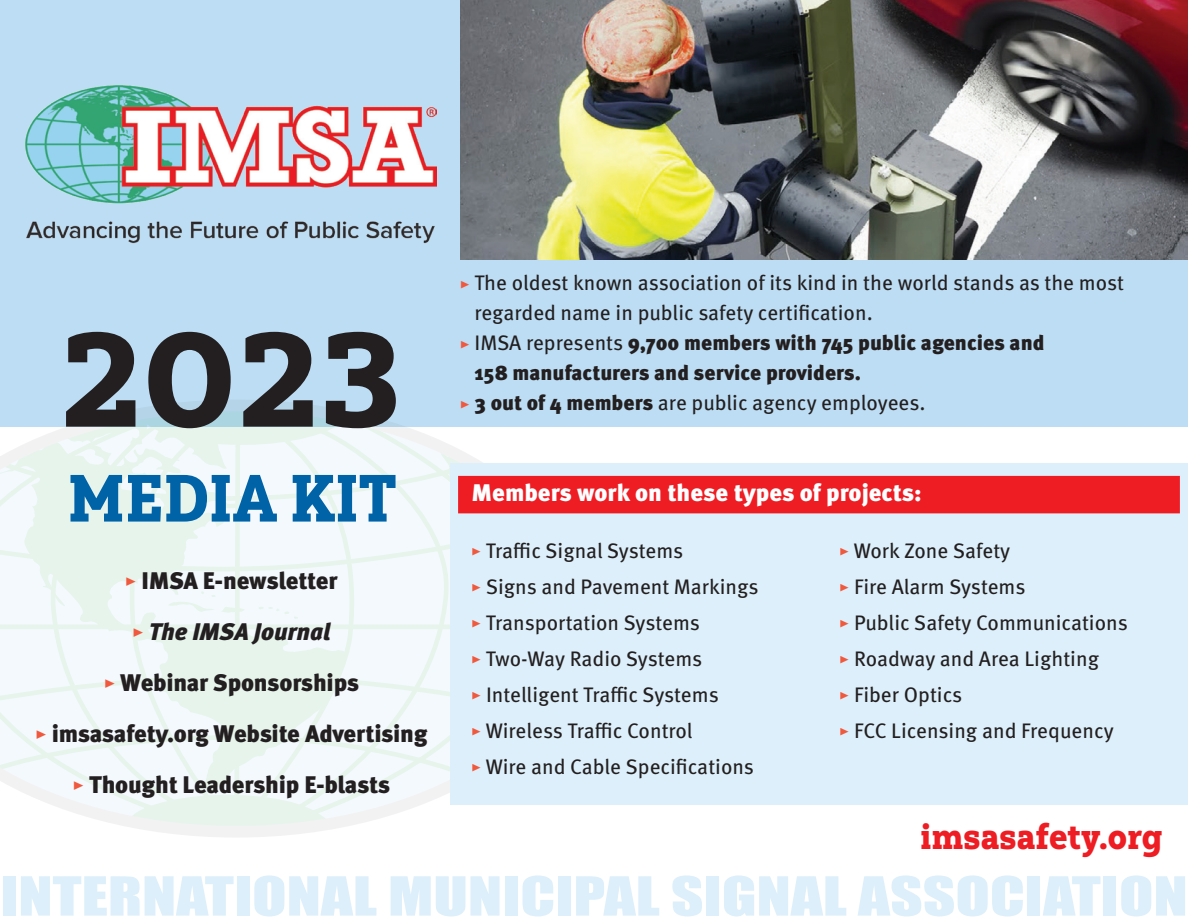
<style>
.page{position:relative;width:1188px;height:918px;background:#fff}
.page>*{position:absolute;margin:0;border:0;box-sizing:border-box;transform-origin:0 0}
.t1{font:900 expanded 133.2px "Yorkten Slab";color:#231f20}
.t2{font:66.6px "Yorkten Slab Con Bla";color:#0062a7}
.t3{font:49.8px "Impact";color:#dceffa;scale:1.27 1}
.t4{font:36px "Yorkten Slab Con Bla";color:#ee1d23}
.t5{font:900 24px "Meta Pro";letter-spacing:-.01em;color:#231f20}
.t6{font:900 24px "Meta Pro";color:#fff}
.t7{font:italic 900 24px "Meta Pro";letter-spacing:-.01em;color:#231f20}
.t8{font:21px/36px "Meta Pro";color:#231f20}
.t9{font:900 21px/30px "Meta Pro";color:#231f20}
.s1{color:#f0593e}
.s2{font-style:normal;color:#f0593e}
.s3{font-weight:400;color:#f0593e}
.s4{font-weight:400}
.s5{font-weight:900}
</style>
<div class="page">
<div style="left:0;top:0;width:1188px;height:427px;background:#bcddf3"></div>
<svg style="left:0;top:400px;width:588px;height:437px"></svg>
<img style="left:460px;top:0;width:728px;height:259px">
<img style="left:25px;top:86px;width:412px;height:158px">
<div style="left:450px;top:464px;width:738px;height:341px;background:#dceffa"></div>
<div style="left:458px;top:476px;width:722px;height:37px;background:#ee1d23"></div>
<p class="t1" style="left:60px;top:297px;width:344px">2023</p>
<p class="t2" style="left:68px;top:457px;width:330px">MEDIA KIT</p>
<p class="t5" style="left:124px;top:562px;width:215px"><span class="s1">▸</span> IMSA E-newsletter</p>
<p class="t7" style="left:132px;top:613px;width:200px"><span class="s2">▸</span> The IMSA Journal</p>
<p class="t5" style="left:103px;top:664px;width:258px"><span class="s1">▸</span> Webinar Sponsorships</p>
<p class="t5" style="left:34px;top:715px;width:395px"><span class="s1">▸</span> imsasafety.org Website Advertising</p>
<p class="t5" style="left:72px;top:766px;width:320px"><span class="s1">▸</span> Thought Leadership E-blasts</p>
<p class="t8" style="left:474px;top:267px;width:651px;line-height:30px;text-indent:-15px"><span class="s1">▸</span> The oldest known association of its kind in the world stands as the most regarded name in public safety certification.</p>
<p class="t9" style="left:475px;top:327px;width:572px;text-indent:-16px"><span class="s3">▸</span> <span class="s4">IMSA represents</span> 9,700 members with 745 public agencies and<br>158 manufacturers and service providers.</p>
<p class="t8" style="left:459px;top:384px;width:468px"><span class="s1">▸</span> <span class="s5">3 out of 4 members</span> are public agency employees.</p>
<p class="t6" style="left:472px;top:474px;width:452px">Members work on these types of projects:</p>
<p class="t8" style="left:471px;top:531px;width:290px"><span class="s1">▸</span> Traffic Signal Systems<br><span class="s1">▸</span> Signs and Pavement Markings <span class="s1">▸</span> Transportation Systems<br><span class="s1">▸</span> Two-Way Radio Systems<br><span class="s1">▸</span> Intelligent Traffic Systems<br><span class="s1">▸</span> Wireless Traffic Control<br><span class="s1">▸</span> Wire and Cable Specifications</p>
<p class="t8" style="left:838px;top:531px;width:291px"><span class="s1">▸</span> Work Zone Safety<br><span class="s1">▸</span> Fire Alarm Systems<br><span class="s1">▸</span> Public Safety Communications <span class="s1">▸</span> Roadway and Area Lighting<br><span class="s1">▸</span> Fiber Optics<br><span class="s1">▸</span> FCC Licensing and Frequency</p>
<p class="t4" style="left:920px;top:814px;width:244px">imsasafety.org</p>
<p class="t3" style="left:0;top:857px;width:937px">INTERNATIONAL MUNICIPAL SIGNAL ASSOCIATION</p>
</div>
